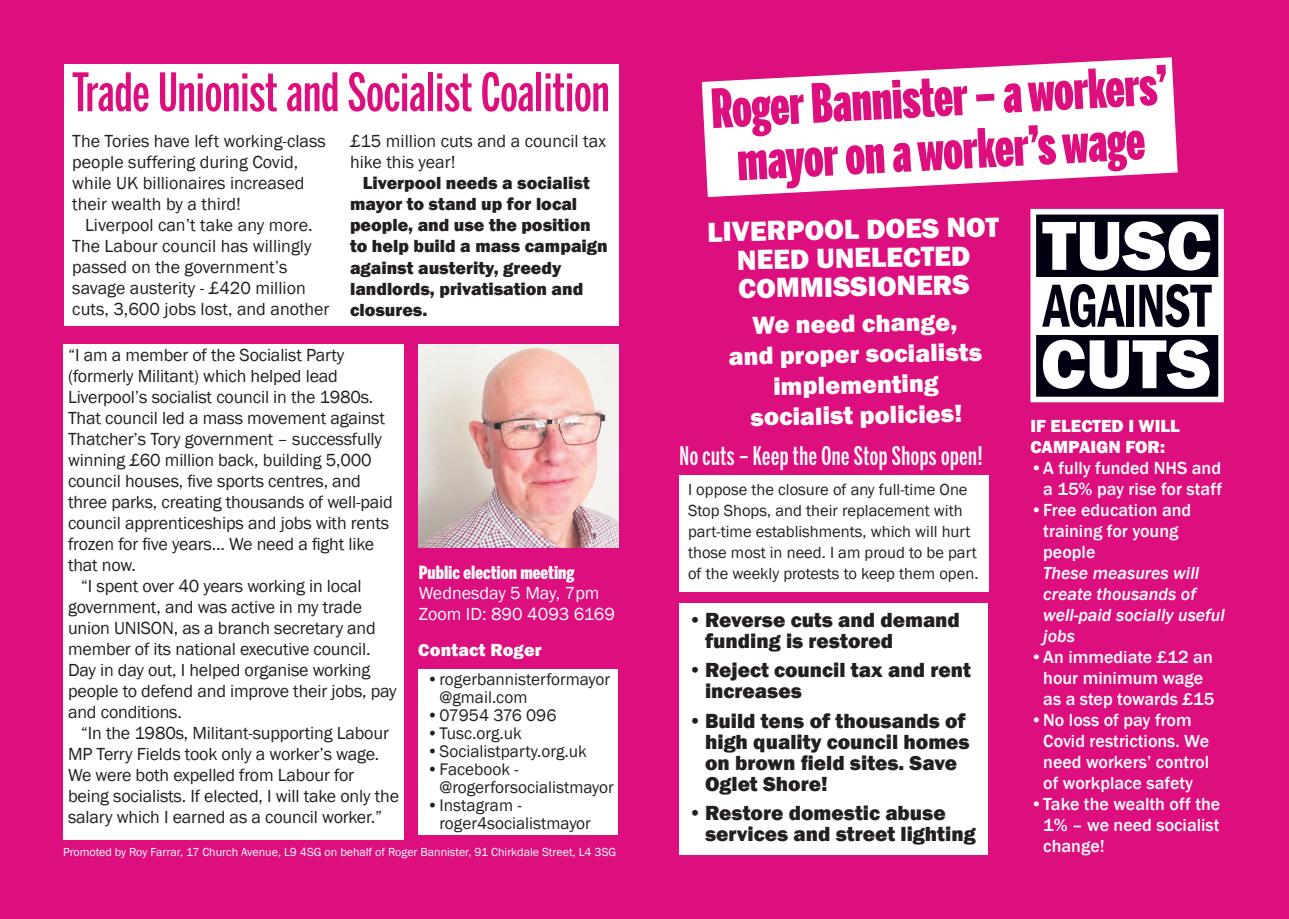
<style>
.page{position:relative;width:1289px;height:919px;background:#fff}
.page>*{position:absolute;margin:0;border:0;box-sizing:border-box;transform-origin:0 0}
.t1{font:800 71.85px/118.4px "Franklin Gothic";letter-spacing:.005em;color:#fff}
.t2{font:600 condensed 63px "Franklin Gothic";letter-spacing:-.02em;color:#010111;scale:.82 1}
.t3{font:900 53.55px/53.6px "Benton Sans Extra Comp";color:#dd0e7d;text-align:center}
.t4{font:500 52.5px "Benton Sans Extra Comp";color:#dd0e7d}
.t5{font:800 28.5px/28.5px "Franklin Gothic";color:#fff}
.t6{font:800 25.5px/30.6px "Franklin Gothic";color:#fff;text-align:center}
.t7{font:500 25.5px "Benton Sans Extra Comp";letter-spacing:.02em;color:#fff}
.t8{font:800 21px/21px "Franklin Gothic";color:#231f20}
.t9{font:18px/21px "Franklin Gothic";letter-spacing:-.01em;color:#231f20}
.t10{font:500 18px/21px "Franklin Gothic";color:#fff}
.t11{font:800 18px/21px "Franklin Gothic";color:#231f20}
.t12{font:italic 500 18px/21px "Franklin Gothic";color:#fff}
.t13{font:800 18px/21px "Franklin Gothic";color:#fff}
.t14{font:18px/21px "Franklin Gothic";color:#fff}
.t15{font:900 18px "Benton Sans Comp";color:#fff}
.t16{font:17.25px/18px "Franklin Gothic";color:#231f20}
.t17{font:16.5px/21px "Franklin Gothic";color:#231f20}
.t18{font:12px "Franklin Gothic";color:#fff}
</style>
<div class="page">
<div style="left:0;top:0;width:1288px;height:918px;background:#dd0e7d"></div>
<div style="left:418px;top:669px;width:200px;height:165px;background:#fff"></div>
<div style="left:679px;top:603px;width:309px;height:252px;background:#fff"></div>
<svg style="left:701px;top:57px;width:476px;height:140px;fill:#fff"></svg>
<div style="left:64px;top:64px;width:554px;height:261px;background:#fff"></div>
<div style="left:679px;top:475px;width:310px;height:116px;background:#fff"></div>
<img style="left:418px;top:344px;width:200px;height:203px">
<div style="left:64px;top:344px;width:340px;height:495px;background:#fff"></div>
<svg style="left:1030px;top:208px;width:194px;height:195px"></svg>
<div style="left:1032px;top:277px;width:188px;height:58px;background:#fff"></div>
<h3 class="t4" style="left:72px;top:62px;width:539px">Trade Unionist and Socialist Coalition</h3>
<p class="t9" style="left:72px;top:131px;width:255px">The Tories have left working-class people suffering during Covid, while UK billionaires increased their wealth by a third!</p>
<p class="t9" style="left:72px;top:215px;width:259px;text-indent:13px">Liverpool can’t take any more.<br>The Labour council has willingly passed on the government’s savage austerity - £420 million cuts, 3,600 jobs lost, and another</p>
<p class="t9" style="left:350px;top:131px;width:257px">£15 million cuts and a council tax hike this year!</p>
<p class="t11" style="left:350px;top:173px;width:259px;text-indent:13px">Liverpool needs a socialist mayor to stand up for local people, and use the position to help build a mass campaign against austerity, greedy landlords, privatisation and closures.</p>
<p class="t9" style="left:68px;top:345px;width:278px">“I am a member of the Socialist Party</p>
<p class="t9" style="left:68px;top:366px;width:271px">(formerly Militant) which helped lead</p>
<p class="t9" style="left:68px;top:387px;width:307px">Liverpool’s socialist council in the 1980s.</p>
<p class="t9" style="left:68px;top:408px;width:318px">That council led a mass movement against</p>
<p class="t9" style="left:68px;top:429px;width:315px">Thatcher’s Tory government – successfully</p>
<p class="t9" style="left:68px;top:450px;width:305px">winning £60 million back, building 5,000</p>
<p class="t9" style="left:68px;top:471px;width:294px">council houses, five sports centres, and</p>
<p class="t9" style="left:68px;top:492px;width:326px">three parks, creating thousands of well-paid</p>
<p class="t9" style="left:68px;top:513px;width:322px">council apprenticeships and jobs with rents</p>
<p class="t9" style="left:68px;top:534px;width:308px">frozen for five years... We need a fight like</p>
<p class="t9" style="left:68px;top:555px;width:70px">that now.</p>
<p class="t9" style="left:81px;top:576px;width:282px">“I spent over 40 years working in local</p>
<p class="t9" style="left:68px;top:597px;width:296px">government, and was active in my trade</p>
<p class="t9" style="left:68px;top:618px;width:309px">union UNISON, as a branch secretary and</p>
<p class="t9" style="left:68px;top:639px;width:304px">member of its national executive council.</p>
<p class="t9" style="left:68px;top:660px;width:304px">Day in day out, I helped organise working</p>
<p class="t9" style="left:68px;top:681px;width:330px">people to defend and improve their jobs, pay</p>
<p class="t9" style="left:68px;top:702px;width:115px">and conditions.</p>
<p class="t9" style="left:81px;top:723px;width:310px">“In the 1980s, Militant-supporting Labour</p>
<p class="t9" style="left:68px;top:744px;width:313px">MP Terry Fields took only a worker’s wage.</p>
<p class="t9" style="left:68px;top:765px;width:287px">We were both expelled from Labour for</p>
<p class="t9" style="left:68px;top:786px;width:332px">being socialists. If elected, I will take only the</p>
<p class="t9" style="left:68px;top:807px;width:316px">salary which I earned as a council worker.”</p>
<p class="t15" style="left:419px;top:561px;width:157px">Public election meeting</p>
<p class="t14" style="left:418px;top:582px;width:198px">Wednesday 5 May, 7pm<br>Zoom ID: 890 4093 6169</p>
<p class="t13" style="left:418px;top:639px;width:125px">Contact Roger</p>
<p class="t16" style="left:439px;top:670px;width:172px;text-indent:-13px">• rogerbannisterformayor @gmail.com</p>
<p class="t16" style="left:427px;top:706px;width:131px">• 07954 376 096</p>
<p class="t16" style="left:427px;top:724px;width:97px">• Tusc.org.uk</p>
<p class="t16" style="left:427px;top:742px;width:161px">• Socialistparty.org.uk</p>
<p class="t16" style="left:439px;top:760px;width:176px;text-indent:-13px">• Facebook - @rogerforsocialistmayor</p>
<p class="t16" style="left:439px;top:796px;width:153px;text-indent:-13px">• Instagram - roger4socialistmayor</p>
<p class="t18" style="left:63px;top:844px;width:554px">Promoted by Roy Farrar, 17 Church Avenue, L9 4SG on behalf of Roger Bannister, 91 Chirkdale Street, L4 3SG</p>
<h3 class="t3" style="left:709px;top:82px;width:458px;rotate:-3deg">Roger Bannister – a workers’ mayor on a worker’s wage</h3>
<h3 class="t5" style="left:736px;top:217px;width:264px;text-indent:130px;rotate:-1deg">does not need unel ected<br>co mmiss ioners</h3>
<h3 class="t6" style="left:727px;top:310px;width:255px;rotate:-1deg">We need change, and proper socialists implementing socialist policies!</h3>
<h3 class="t5" style="left:707px;top:217px;width:116px;rotate:-1deg">Liver pool</h3>
<h3 class="t7" style="left:679px;top:440px;width:305px">No cuts – Keep the One Stop Shops open!</h3>
<p class="t17" style="left:688px;top:479px;width:292px">I oppose the closure of any full-time One Stop Shops, and their replacement with part-time establishments, which will hurt those most in need. I am proud to be part of the weekly protests to keep them open.</p>
<p class="t8" style="left:705px;top:609px;width:256px;text-indent:-17px">• Reverse cuts and demand funding is restored</p>
<p class="t8" style="left:705px;top:659px;width:267px;text-indent:-17px">• Reject council tax and rent increases</p>
<p class="t8" style="left:705px;top:710px;width:266px;text-indent:-17px">• Build tens of thousands of high quality council homes on brown field sites. Save<br>Oglet Shore!</p>
<p class="t8" style="left:705px;top:802px;width:272px;text-indent:-17px">• Restore domestic abuse services and street lighting</p>
<h1 class="t1" style="left:1040px;top:186px;width:172px">TUSC cuts</h1>
<h2 class="t2" style="left:1043px;top:263px;width:206px">AGAINST</h2>
<p class="t13" style="left:1030px;top:415px;width:138px">If elected i will campaign for:</p>
<p class="t10" style="left:1030px;top:457px;width:193px;text-align:right">• A fully funded NHS and a 15% pay rise for staff</p>
<p class="t10" style="left:1043px;top:499px;width:150px;text-indent:-13px">• Free education and training for young people</p>
<p class="t12" style="left:1043px;top:562px;width:183px">These measures will create thousands of well-paid socially useful jobs</p>
<p class="t10" style="left:1043px;top:646px;width:172px;text-indent:-13px">• An immediate £12 an hour minimum wage as a step towards £15</p>
<p class="t10" style="left:1043px;top:709px;width:167px;text-indent:-13px">• No loss of pay from<br>Covid restrictions. We need workers’ control of workplace safety</p>
<p class="t10" style="left:1043px;top:793px;width:179px;text-align:justify;text-indent:-13px">• Take the wealth off the 1% – we need socialist change!</p>
</div>
